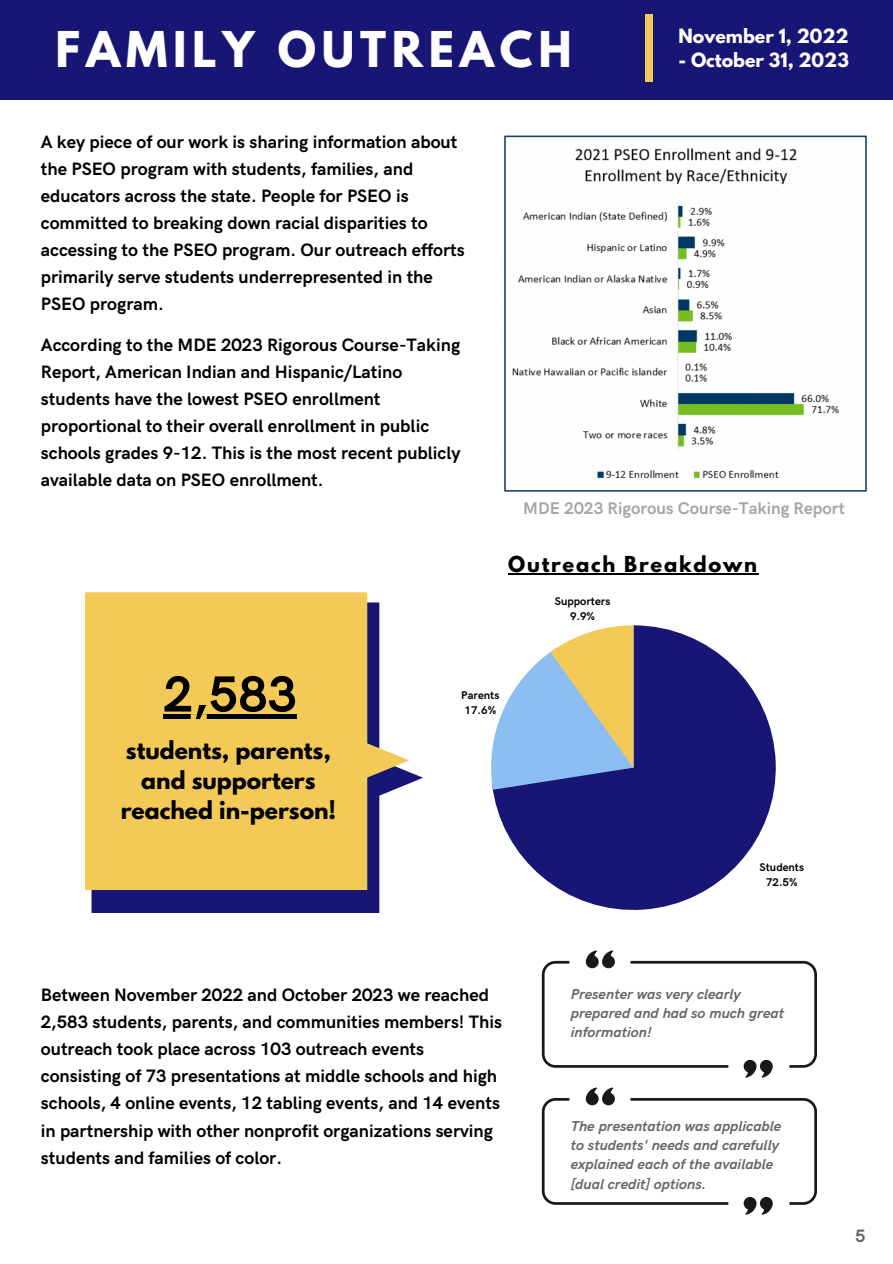
<style>
.page{position:relative;width:893px;height:1264px;background:#fff}
.page>*{position:absolute;margin:0;border:0;box-sizing:border-box;transform-origin:0 0}
.t1{font:700 50.85px "HK Grotesk";color:#000}
.t2{font:700 43.65px "League Spartan";letter-spacing:.13em;color:#fff}
.t3{font:700 21.9px/30px "League Spartan";color:#000;text-align:center}
.t4{font:700 19.5px "League Spartan";letter-spacing:.09em;color:#000}
.t5{font:700 18px/27px "HK Grotesk";color:#000}
.t6{font:700 18px "HK Grotesk";color:#666}
.t7{font:700 17.4px "League Spartan";color:#fff}
.t8{font:700 16.95px "HK Grotesk";color:#a6a6a6}
.t9{font:italic 700 14.4px/19.2px "HK Grotesk";color:#666}
.t10{font:700 11.25px "HK Grotesk";color:#000}
</style>
<div class="page">
<div style="left:0;top:0;width:892px;height:99px;background:#181674"></div>
<svg style="left:91px;top:772px;width:332px;height:141px;fill:#181674"></svg>
<svg style="left:85px;top:592px;width:324px;height:298px;background:#eac766"></svg>
<div style="left:645px;top:15px;width:39px;height:67px;background:#f3ca57"></div>
<div style="left:653px;top:5px;width:239px;height:87px;background:#181674"></div>
<img style="left:504px;top:135px;width:363px;height:357px">
<svg style="left:492px;top:625px;width:283px;height:284px;fill:#181674"></svg>
<svg style="left:491px;top:625px;width:142px;height:164px"></svg>
<svg style="left:542px;top:950px;width:275px;height:127px"></svg>
<hr style="left:163px;top:714px;width:134px;height:4px;background:#000">
<hr style="left:508px;top:573px;width:250px;height:1px;background:#000">
<svg style="left:542px;top:1087px;width:275px;height:127px"></svg>
<p class="t2" style="left:56px;top:27px;width:517px">FAMILY OUTREACH</p>
<p class="t5" style="left:41px;top:129px;width:425px">A key piece of our work is sharing information about the PSEO program with students, families, and educators across the state. People for PSEO is committed to breaking down racial disparities to accessing to the PSEO program. Our outreach efforts primarily serve students underrepresented in the PSEO program.</p>
<p class="t5" style="left:41px;top:331px;width:421px">According to the MDE 2023 Rigorous Course-Taking Report, American Indian and Hispanic/Latino students have the lowest PSEO enrollment proportional to their overall enrollment in public schools grades 9-12. This is the most recent publicly available data on PSEO enrollment.</p>
<p class="t7" style="left:678px;top:28px;width:172px">November 1, 2022</p>
<p class="t7" style="left:678px;top:51px;width:172px">- October 31, 2023</p>
<p class="t8" style="left:523px;top:498px;width:323px">MDE 2023 Rigorous Course-Taking Report</p>
<p class="t4" style="left:508px;top:554px;width:250px">Outreach Breakdown</p>
<p class="t1" style="left:163px;top:665px;width:135px">2,583</p>
<p class="t3" style="left:121px;top:738px;width:217px">students, parents, and supporters reached in-person!</p>
<p class="t10" style="left:461px;top:688px;width:39px">Parents</p>
<p class="t10" style="left:464px;top:704px;width:33px">17.6%</p>
<p class="t5" style="left:41px;top:982px;width:463px">Between November 2022 and October 2023 we reached 2,583 students, parents, and communities members! This outreach took place across 103 outreach events consisting of 73 presentations at middle schools and high schools, 4 online events, 12 tabling events, and 14 events in partnership with other nonprofit organizations serving students and families of color.</p>
<p class="t10" style="left:554px;top:595px;width:57px">Supporters</p>
<p class="t10" style="left:570px;top:610px;width:26px">9.9%</p>
<p class="t10" style="left:759px;top:860px;width:46px">Students</p>
<p class="t10" style="left:766px;top:875px;width:33px">72.5%</p>
<p class="t9" style="left:570px;top:984px;width:215px">Presenter was very clearly prepared and had so much great information!</p>
<p class="t9" style="left:570px;top:1117px;width:212px">The presentation was applicable to students' needs and carefully explained each of the available [dual credit] options.</p>
<p class="t6" style="left:855px;top:1225px;width:12px">5</p>
</div>
